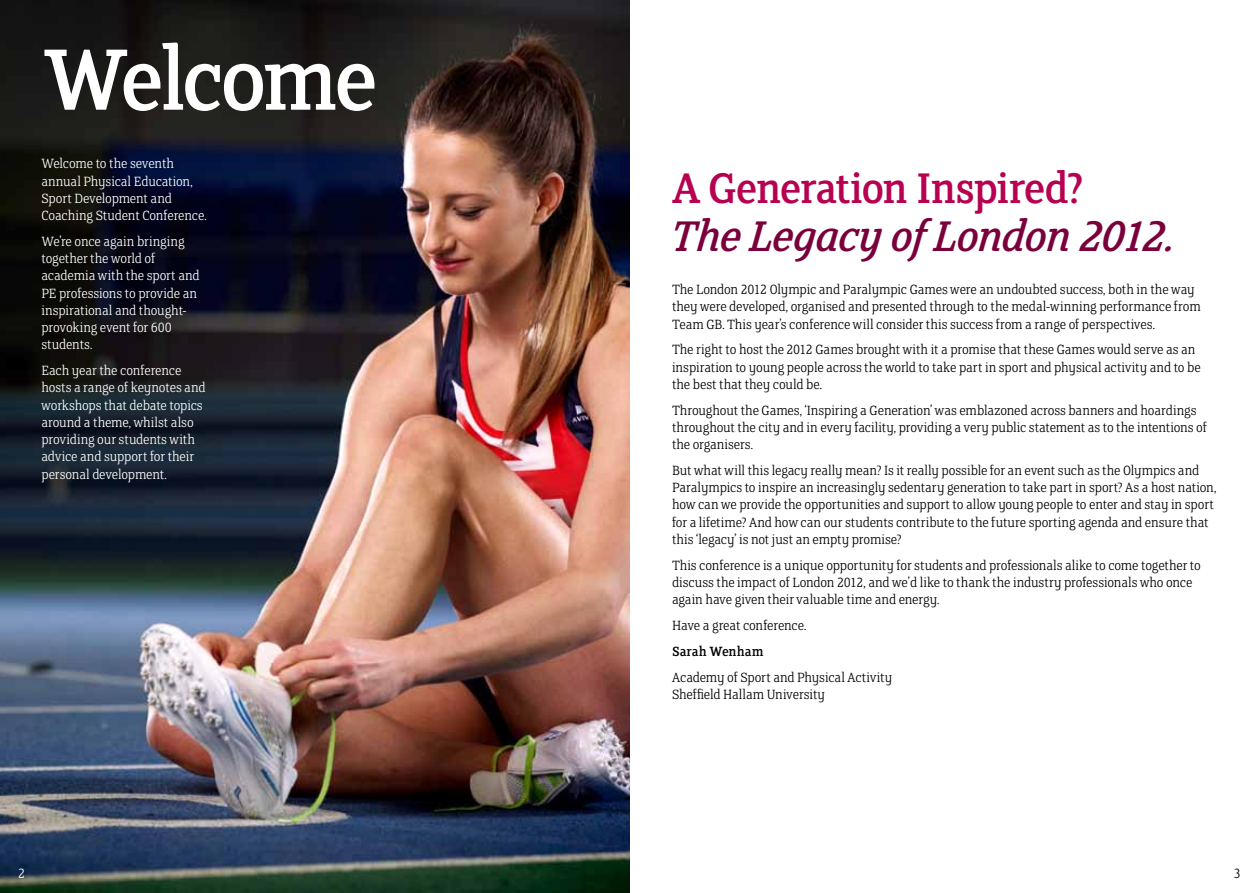
<style>
.page{position:relative;width:1259px;height:893px;background:#fff}
.page>*{position:absolute;margin:0;border:0;box-sizing:border-box;transform-origin:0 0}
.t1{font:97.5px "FS Clerkenwell";letter-spacing:-.05em;color:#fff}
.t2{font:italic 48px "FS Clerkenwell";letter-spacing:-.035em;color:#7a003c}
.t3{font:48px "FS Clerkenwell";letter-spacing:-.035em;color:#b70050}
.t4{font:300 15px/17.2px "FS Clerkenwell";letter-spacing:-.005em;color:#000}
.t5{font:300 15px/17.2px "FS Clerkenwell";letter-spacing:-.01em;color:#fff}
.t6{font:15px "FS Clerkenwell";letter-spacing:-.005em;color:#000}
</style>
<div class="page">
<img style="left:0;top:0;width:629px;height:893px">
<h1 class="t1" style="left:43px;top:34px;width:337px">Welcome</h1>
<p class="t5" style="left:41px;top:155px;width:167px">Welcome to the seventh annual Physical Education,<br>Sport Development and<br>Coaching Student Conference.</p>
<p class="t5" style="left:41px;top:233px;width:160px">We’re once again bringing together the world of academia with the sport and<br>PE professions to provide an inspirational and thought&shy;provoking event for 600 students.</p>
<p class="t5" style="left:41px;top:362px;width:166px">Each year the conference hosts a range of keynotes and workshops that debate topics around a theme, whilst also providing our students with advice and support for their personal development.</p>
<h2 class="t3" style="left:672px;top:166px;width:414px">A Generation Inspired?</h2>
<h2 class="t2" style="left:672px;top:209px;width:504px">The Legacy of London 2012.</h2>
<p class="t4" style="left:672px;top:281px;width:530px">The London 2012 Olympic and Paralympic Games were an undoubted success, both in the way they were developed, organised and presented through to the medal-winning performance from<br>Team GB. This year’s conference will consider this success from a range of perspectives.</p>
<p class="t4" style="left:672px;top:341px;width:530px">The right to host the 2012 Games brought with it a promise that these Games would serve as an inspiration to young people across the world to take part in sport and physical activity and to be the best that they could be.</p>
<p class="t4" style="left:672px;top:401px;width:536px">Throughout the Games, ‘Inspiring a Generation’ was emblazoned across banners and hoardings throughout the city and in every facility, providing a very public statement as to the intentions of the organisers.</p>
<p class="t4" style="left:672px;top:462px;width:546px">But what will this legacy really mean? Is it really possible for an event such as the Olympics and Paralympics to inspire an increasingly sedentary generation to take part in sport? As a host nation, how can we provide the opportunities and support to allow young people to enter and stay in sport for a lifetime? And how can our students contribute to the future sporting agenda and ensure that this ‘legacy’ is not just an empty promise?</p>
<p class="t4" style="left:672px;top:556px;width:530px">This conference is a unique opportunity for students and professionals alike to come together to discuss the impact of London 2012, and we’d like to thank the industry professionals who once again have given their valuable time and energy.</p>
<p class="t4" style="left:672px;top:617px;width:136px">Have a great conference.</p>
<p class="t6" style="left:672px;top:644px;width:93px">Sarah Wenham</p>
<p class="t4" style="left:672px;top:668px;width:222px">Academy of Sport and Physical Activity<br>Sheffield Hallam University</p>
<p class="t5" style="left:18px;top:865px;width:9px">2</p>
<p class="t4" style="left:1233px;top:865px;width:9px">3</p>
</div>
